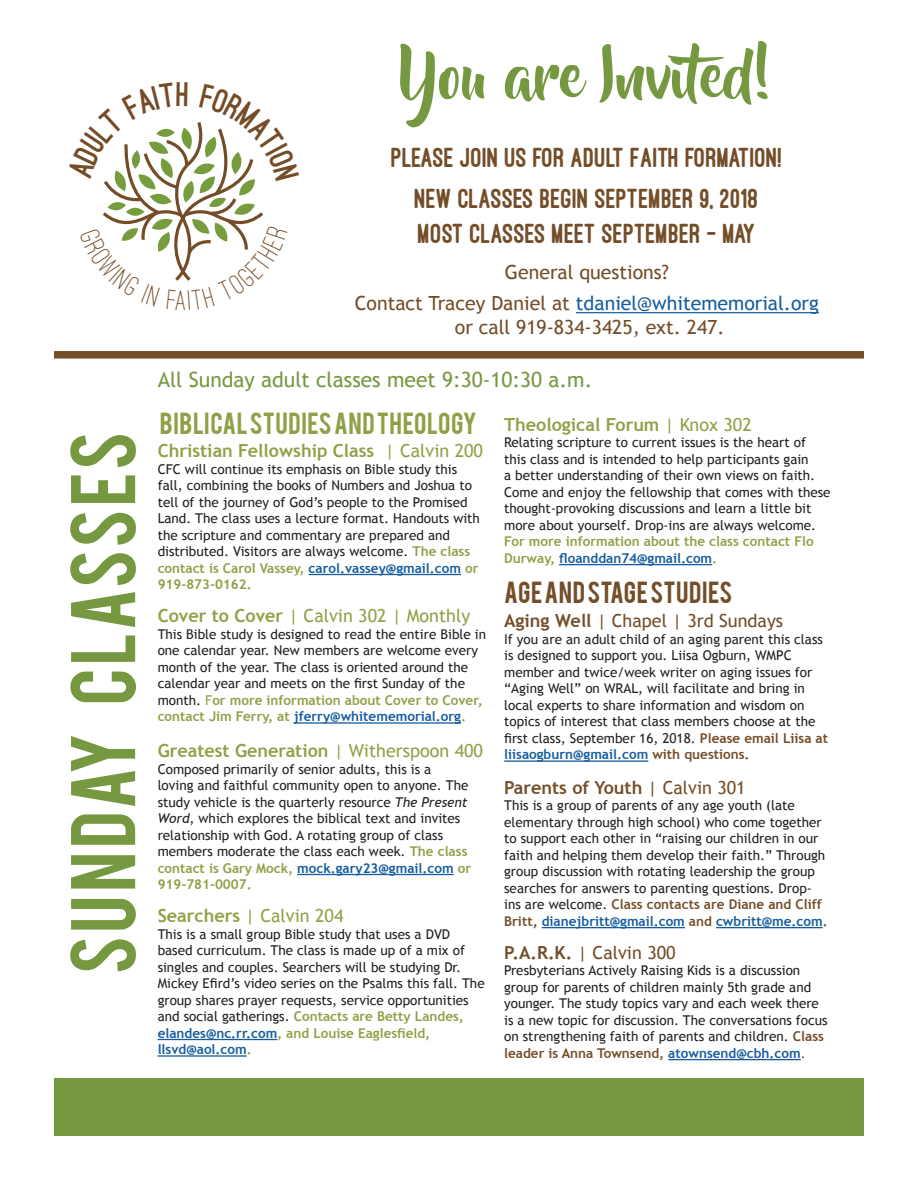
<style>
.page{position:relative;width:918px;height:1188px;background:#fff}
.page>*{position:absolute;margin:0;border:0;box-sizing:border-box;transform-origin:0 0}
.t1{font:72px "Bebas";letter-spacing:.025em;color:#769840}
.t2{font:60px "Beyond The Mountains";color:#769840}
.t3{font:800 28.5px "Ostrich Sans";color:#744d29}
.t4{font:24px "Bebas";letter-spacing:.025em;color:#8fa146}
.t5{font:24px "Bebas";letter-spacing:.02em;color:#744d29}
.t6{font:21px "Trebuchet MS";color:#769840}
.t7{font:19.5px "Trebuchet MS";color:#175d9e}
.t8{font:19.5px "Trebuchet MS";color:#744d29}
.t9{font:700 18px "Trebuchet MS";color:#8fa146}
.t10{font:18px "Trebuchet MS";color:#8fa146}
.t11{font:18px "Trebuchet MS";color:#744d29}
.t12{font:700 18px "Trebuchet MS";color:#744d29}
.t13{font:13.5px/16.5px "Trebuchet MS";color:#231f20}
.t14{font:700 13.5px "Trebuchet MS";color:#8fa146}
.t15{font:700 13.5px "Trebuchet MS";color:#175d9e}
.s1{color:#744d29}
.s2{font-weight:400}
.s3{font-weight:700;color:#8fa146}
.s4{font-weight:700;color:#175d9e}
.s5{font-weight:700}
.s6{color:#8fa146}
.s7{font-style:italic}
.s8{color:#175d9e}
.s9{font-weight:700;color:#744d29}
</style>
<div class="page">
<div style="left:54px;top:351px;width:810px;height:8px;background:#744d29"></div>
<hr style="left:576px;top:312px;width:243px;height:1px;background:#175d9e">
<div style="left:54px;top:1078px;width:810px;height:58px;background:#769840"></div>
<hr style="left:309px;top:574px;width:152px;height:1px;background:#175d9e">
<hr style="left:294px;top:722px;width:167px;height:2px;background:#175d9e">
<hr style="left:297px;top:874px;width:157px;height:1px;background:#175d9e">
<hr style="left:158px;top:1039px;width:119px;height:1px;background:#175d9e">
<hr style="left:158px;top:1055px;width:89px;height:2px;background:#175d9e">
<hr style="left:559px;top:564px;width:153px;height:1px;background:#175d9e">
<hr style="left:504px;top:760px;width:144px;height:2px;background:#175d9e">
<hr style="left:542px;top:927px;width:143px;height:1px;background:#175d9e">
<hr style="left:716px;top:927px;width:107px;height:1px;background:#175d9e">
<hr style="left:668px;top:1059px;width:133px;height:1px;background:#175d9e">
<svg style="left:103px;top:122px;width:160px;height:159px"></svg>
<p class="t1" style="left:51px;top:975px;width:544px;rotate:-90deg">SUNDAY CLASSES</p>
<p class="t2" style="left:401px;top:43px;width:373px">You are Invited!</p>
<p class="t3" style="left:392px;top:143px;width:392px">PLEASE JOIN US FOR ADULT FAITH FORMATION!</p>
<p class="t3" style="left:415px;top:184px;width:346px">NEW CLASSES BEGIN SEPTEMBER 9, 2018</p>
<p class="t3" style="left:418px;top:218px;width:339px">MOST CLASSES MEET SEPTEMBER - MAY</p>
<p class="t8" style="left:505px;top:261px;width:166px">General questions?</p>
<p class="t7" style="left:355px;top:292px;width:466px"><span class="s1">Contact Tracey Daniel at</span> tdaniel@whitememorial.org</p>
<p class="t8" style="left:455px;top:316px;width:271px">or call 919-834-3425, ext. 247.</p>
<p class="t6" style="left:158px;top:367px;width:436px">All Sunday adult classes meet 9:30-10:30 a.m.</p>
<p class="t4" style="left:160px;top:406px;width:319px">BIBLICAL STUDIES AND THEOLOGY</p>
<p class="t9" style="left:158px;top:440px;width:327px">Christian Fellowship Class <span class="s2">| Calvin 200</span></p>
<p class="t13" style="left:158px;top:461px;width:324px">CFC will continue its emphasis on Bible study this fall, combining the books of Numbers and Joshua to tell of the journey of God’s people to the Promised Land. The class uses a lecture format. Handouts with the scripture and commentary are prepared and distributed. Visitors are always welcome. <span class="s3">The class contact is Carol Vassey,</span> <span class="s4">carol.vassey@gmail.com</span> <span class="s3">or 919-873-0162.</span></p>
<p class="t10" style="left:158px;top:605px;width:314px"><span class="s5">Cover to Cover</span> | Calvin 302 | Monthly</p>
<p class="t13" style="left:158px;top:626px;width:330px">This Bible study is designed to read the entire Bible in one calendar year. New members are welcome every month of the year. The class is oriented around the calendar year and meets on the first Sunday of the month. <span class="s6">F</span><span class="s3">or more information about Cover to Cover, contact Jim Ferry, at</span> <span class="s4">jferry@whitememorial.org</span><span class="s3">.</span></p>
<p class="t9" style="left:158px;top:740px;width:327px">Greatest Generation <span class="s2">| Witherspoon 400</span></p>
<p class="t13" style="left:158px;top:761px;width:315px">Composed primarily of senior adults, this is a<br>loving and faithful community open to anyone. The study vehicle is the quarterly resource <span class="s7">The Present Word</span>, which explores the biblical text and invites relationship with God. A rotating group of class members moderate the class each week. <span class="s3">The class contact is Gary Mock,</span> <span class="s4">mock.gary23@gmail.com</span> <span class="s3">or 919-781-0007.</span></p>
<p class="t10" style="left:158px;top:905px;width:187px"><span class="s5">Searchers</span> | Calvin 204</p>
<p class="t13" style="left:158px;top:926px;width:329px">This is a small group Bible study that uses a DVD based curriculum. The class is made up of a mix of singles and couples. Searchers will be studying Dr.<br>Mickey Efird’s video series on the Psalms this fall. The group shares prayer requests, service opportunities and social gatherings. <span class="s3">Contacts are Betty Landes,</span></p>
<p class="t14" style="left:158px;top:1025px;width:274px"><span class="s8">elandes@nc.rr.com</span>, and Louise Eaglesfield,</p>
<p class="t15" style="left:158px;top:1041px;width:96px">llsvd@aol.com<span class="s6">.</span></p>
<p class="t9" style="left:504px;top:413px;width:249px">Theological Forum <span class="s2">| Knox 302</span></p>
<p class="t13" style="left:504px;top:435px;width:328px">Relating scripture to current issues is the heart of this class and is intended to help participants gain<br>a better understanding of their own views on faith.<br>Come and enjoy the fellowship that comes with these thought-provoking discussions and learn a little bit more about yourself. Drop-ins are always welcome.<br><span class="s3">For more information about the class contact Flo Durway,</span> <span class="s4">floanddan74@gmail.com</span><span class="s3">.</span></p>
<p class="t5" style="left:504px;top:574px;width:230px">AGE AND STAGE STUDIES</p>
<p class="t11" style="left:504px;top:610px;width:280px"><span class="s5">Aging Well</span> | Chapel | 3rd Sundays</p>
<p class="t13" style="left:504px;top:631px;width:325px">If you are an adult child of an aging parent this class is designed to support you. Liisa Ogburn, WMPC member and twice/week writer on aging issues for “Aging Well” on WRAL, will facilitate and bring in local experts to share information and wisdom on topics of interest that class members choose at the first class, September 16, 2018. <span class="s9">Please email Liisa at </span><span class="s4">liisaogburn@gmail.com</span> <span class="s9">with questions.</span></p>
<p class="t12" style="left:504px;top:776px;width:243px">Parents of Youth <span class="s2">| Calvin 301</span></p>
<p class="t13" style="left:504px;top:798px;width:325px">This is a group of parents of any age youth (late elementary through high school) who come together to support each other in “raising our children in our faith and helping them develop their faith.” Through group discussion with rotating leadership the group searches for answers to parenting questions. Drop&shy;ins are welcome. <span class="s9">Class contacts are Diane and Cliff Britt,</span> <span class="s4">dianejbritt@gmail.com</span> <span class="s9">and</span> <span class="s4">cwbritt@me.com</span><span class="s9">.</span></p>
<p class="t11" style="left:504px;top:942px;width:173px"><span class="s5">P.A.R.K.</span> | Calvin 300</p>
<p class="t13" style="left:504px;top:963px;width:325px">Presbyterians Actively Raising Kids is a discussion group for parents of children mainly 5th grade and younger. The study topics vary and each week there is a new topic for discussion. The conversations focus on strengthening faith of parents and children. <span class="s9">Class leader is Anna Townsend,</span> <span class="s4">atownsend@cbh.com</span><span class="s1">.</span></p>
</div>
